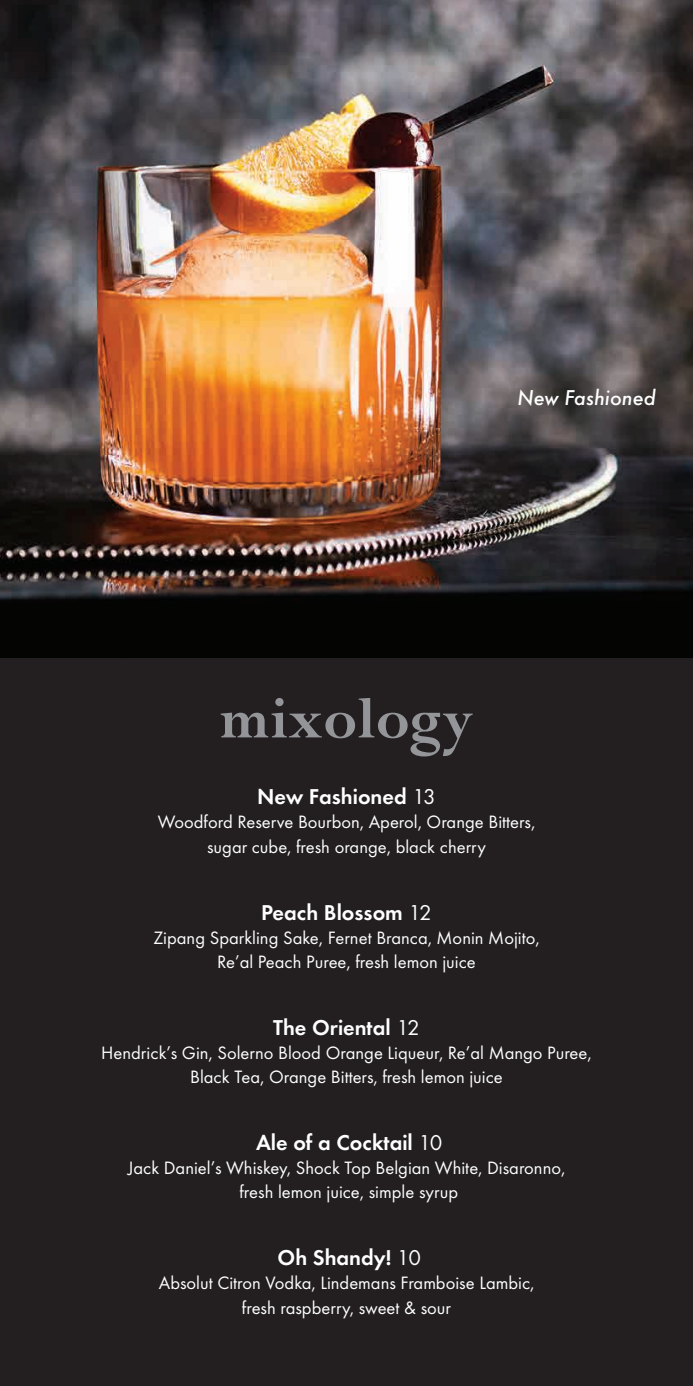
<style>
.page{position:relative;width:693px;height:1386px;background:#231f20}
.page>*{position:absolute;margin:0;border:0;box-sizing:border-box;transform-origin:0 0}
.t1{font:700 63px "Perpetua";color:#939598}
.t2{font:600 22.22px "Futura T";color:#fff}
.t3{font:italic 500 22.22px "Futura T";color:#fff}
.t4{font:18.55px "Futura T";color:#fff}
.s1{font-weight:400}
</style>
<div class="page">
<img style="left:0;top:0;width:693px;height:658px">
<p class="t3" style="left:518px;top:384px;width:140px">New Fashioned</p>
<p class="t1" style="left:220px;top:680px;width:256px">mixology</p>
<p class="t2" style="left:257px;top:784px;width:180px">New Fashioned <span class="s1">13</span></p>
<p class="t4" style="left:158px;top:811px;width:379px">Woodford Reserve Bourbon, Aperol, Orange Bitters,</p>
<p class="t4" style="left:207px;top:836px;width:280px">sugar cube, fresh orange, black cherry</p>
<p class="t2" style="left:261px;top:899px;width:172px">Peach Blossom <span class="s1">12</span></p>
<p class="t4" style="left:153px;top:927px;width:388px">Zipang Sparkling Sake, Fernet Branca, Monin Mojito,</p>
<p class="t4" style="left:217px;top:951px;width:260px">Re’al Peach Puree, fresh lemon juice</p>
<p class="t2" style="left:273px;top:1014px;width:148px">The Oriental <span class="s1">12</span></p>
<p class="t4" style="left:101px;top:1042px;width:492px">Hendrick’s Gin, Solerno Blood Orange Liqueur, Re’al Mango Puree,</p>
<p class="t4" style="left:190px;top:1066px;width:314px">Black Tea, Orange Bitters, fresh lemon juice</p>
<p class="t2" style="left:256px;top:1129px;width:188px">Ale of a Cocktail <span class="s1">10</span></p>
<p class="t4" style="left:128px;top:1157px;width:439px">Jack Daniel’s Whiskey, Shock Top Belgian White, Disaronno,</p>
<p class="t4" style="left:240px;top:1181px;width:220px">fresh lemon juice, simple syrup</p>
<p class="t2" style="left:278px;top:1245px;width:145px">Oh Shandy! <span class="s1">10</span></p>
<p class="t4" style="left:159px;top:1272px;width:377px">Absolut Citron Vodka, Lindemans Framboise Lambic,</p>
<p class="t4" style="left:242px;top:1297px;width:211px">fresh raspberry, sweet &amp; sour</p>
</div>
